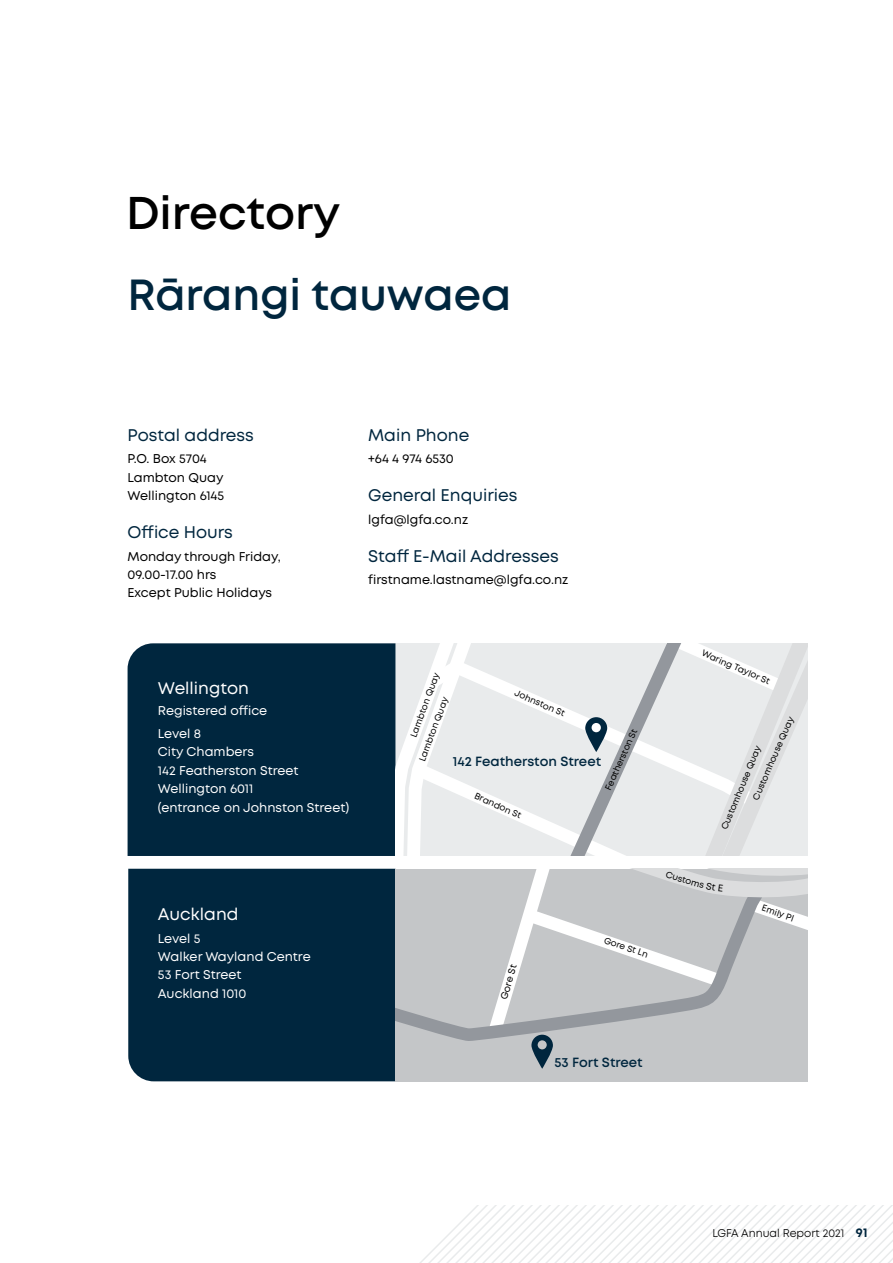
<style>
.page{position:relative;width:893px;height:1263px;background:#fff}
.page>*{position:absolute;margin:0;border:0;box-sizing:border-box;transform-origin:0 0}
.Heading_English{font:600 45.75px "Mont";color:#000}
.Heading_Te_Reo{font:600 43.5px "Mont";color:#00263e}
.t1{font:16.8px "Mont";color:#00263e}
.t2{font:16.8px "Mont";color:#fff}
.Body{font:600 13.35px "Mont";color:#00263e}
.Body-2{font:12.75px "Mont";color:#000}
.Body-3{font:12.75px/18.3px "Mont";color:#fff}
.Body-4{font:700 12.75px "Mont";color:#00263e}
.Body-5{font:11.25px "Mont";color:#000}
.t3{font:9.75px "Mont";color:#000}
.Body-6{font:9px "Mont";color:#000}
</style>
<div class="page">
<div style="left:128px;top:643px;width:267px;height:213px;background:#00263e"></div>
<div style="left:128px;top:869px;width:267px;height:212px;background:#00263e"></div>
<svg style="left:395px;top:643px;width:413px;height:213px"></svg>
<div style="left:395px;top:869px;width:413px;height:212px;background:#c4c6c8"></div>
<svg style="left:395px;top:1008px;width:84px;height:33px"></svg>
<svg style="left:420px;top:1205px;width:473px;height:58px"></svg>
<svg style="left:479px;top:869px;width:329px;height:200px"></svg>
<p class="Heading_English" style="left:126px;top:184px;width:216px">Directory</p>
<p class="Heading_Te_Reo" style="left:128px;top:267px;width:385px">Rārangi tauwaea</p>
<p class="t1" style="left:128px;top:424px;width:128px">Postal address</p>
<p class="Body-2" style="left:128px;top:451px;width:81px">P.O. Box 5704</p>
<p class="Body-2" style="left:128px;top:469px;width:97px">Lambton Quay</p>
<p class="Body-2" style="left:128px;top:488px;width:98px">Wellington 6145</p>
<p class="t1" style="left:128px;top:521px;width:107px">Office Hours</p>
<p class="Body-2" style="left:128px;top:548px;width:155px">Monday through Friday,</p>
<p class="Body-2" style="left:128px;top:566px;width:90px">09.00-17.00 hrs</p>
<p class="Body-2" style="left:128px;top:585px;width:146px">Except Public Holidays</p>
<p class="t1" style="left:368px;top:424px;width:103px">Main Phone</p>
<p class="Body-2" style="left:368px;top:451px;width:87px">+64 4 974 6530</p>
<p class="t1" style="left:368px;top:485px;width:151px">General Enquiries</p>
<p class="Body-2" style="left:368px;top:511px;width:102px">lgfa@lgfa.co.nz</p>
<p class="t1" style="left:368px;top:545px;width:192px">Staff E-Mail Addresses</p>
<p class="Body-2" style="left:368px;top:572px;width:202px">firstname.lastname@lgfa.co.nz</p>
<p class="t2" style="left:158px;top:677px;width:93px">Wellington</p>
<p class="Body-3" style="left:158px;top:702px;width:111px">Registered office</p>
<p class="Body-3" style="left:158px;top:724px;width:45px">Level 8</p>
<p class="Body-3" style="left:158px;top:743px;width:142px">City Chambers<br>142 Featherston Street</p>
<p class="Body-3" style="left:158px;top:780px;width:97px">Wellington 6011</p>
<p class="Body-3" style="left:158px;top:798px;width:193px">(entrance on Johnston Street)</p>
<p class="Body-6" style="left:408px;top:735px;width:69px;rotate:-70deg">Lambton Quay</p>
<p class="Body-6" style="left:517px;top:687px;width:55px;rotate:23deg">Johnston St</p>
<p class="Body-6" style="left:417px;top:759px;width:69px;rotate:-70deg">Lambton Quay</p>
<p class="Body-6" style="left:602px;top:787px;width:68px;rotate:-66deg">Featherston St</p>
<p class="Body" style="left:453px;top:752px;width:150px">142 Featherston Street</p>
<p class="Body-6" style="left:477px;top:790px;width:52px;rotate:24deg">Brandon St</p>
<p class="t2" style="left:158px;top:903px;width:82px">Auckland</p>
<p class="Body-3" style="left:158px;top:929px;width:44px">Level 5</p>
<p class="Body-3" style="left:158px;top:947px;width:154px">Walker Wayland Centre</p>
<p class="Body-3" style="left:158px;top:966px;width:85px">53 Fort Street</p>
<p class="Body-3" style="left:158px;top:984px;width:90px">Auckland 1010</p>
<p class="t3" style="left:498px;top:997px;width:37px;rotate:-74deg">Gore St</p>
<p class="Body-6" style="left:606px;top:934px;width:48px;rotate:19deg">Gore St Ln</p>
<p class="Body" style="left:554px;top:1054px;width:90px">53 Fort Street</p>
<p class="Body-6" style="left:704px;top:647px;width:75px;rotate:23deg">Waring Taylor St</p>
<p class="Body-6" style="left:750px;top:797px;width:91px;rotate:-67deg">Customhouse Quay</p>
<p class="Body-6" style="left:719px;top:827px;width:91px;rotate:-68deg">Customhouse Quay</p>
<p class="Body-6" style="left:764px;top:902px;width:35px;rotate:19deg">Emily Pl</p>
<p class="Body-5" style="left:712px;top:1226px;width:133px">LGFA Annual Report 2021</p>
<p class="Body-4" style="left:856px;top:1225px;width:13px">91</p>
</div>
